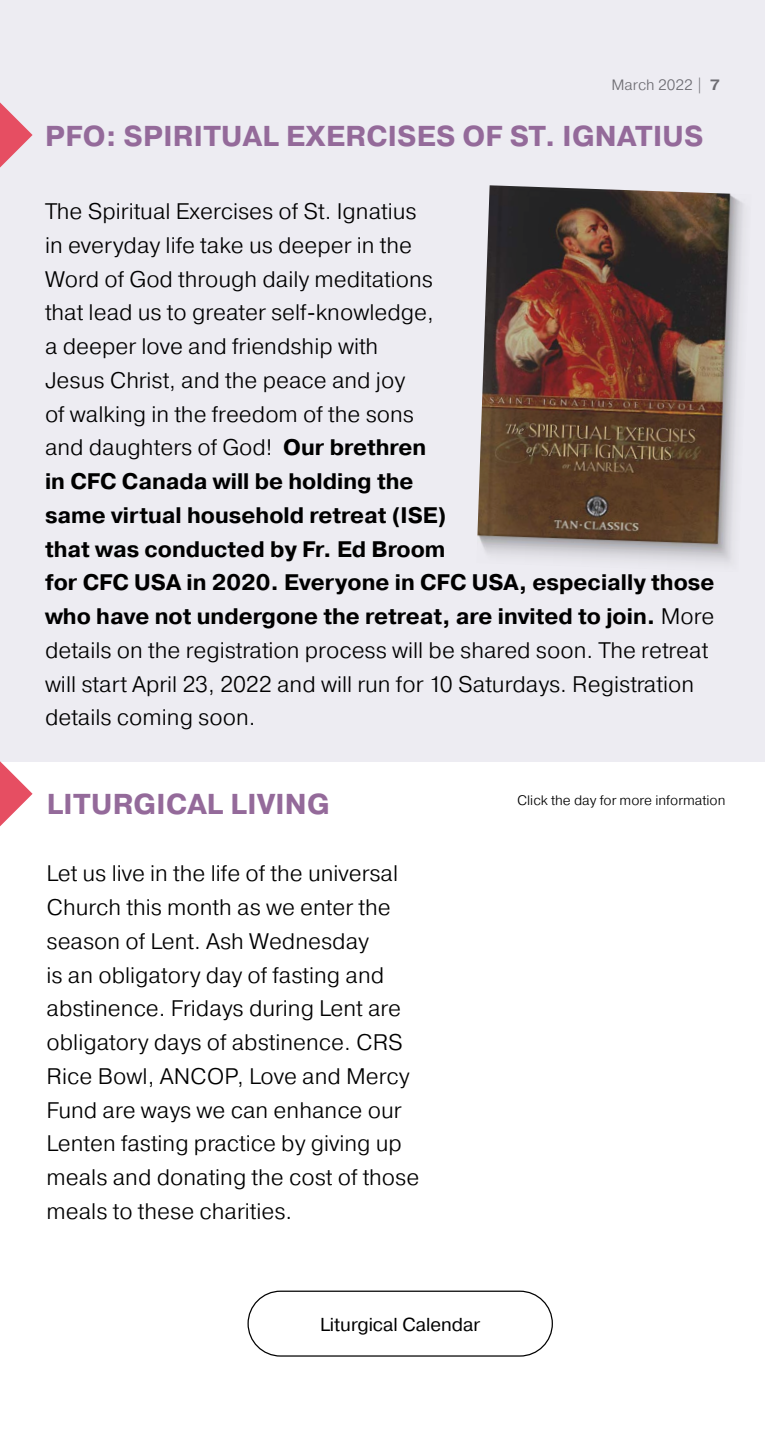
<style>
.page{position:relative;width:765px;height:1440px;background:#fff}
.page>*{position:absolute;margin:0;border:0;box-sizing:border-box;transform-origin:0 0}
.t1{font:700 28.75px "Pragmatica";letter-spacing:.01em;color:#946a9a}
.t2{font:300 22.5px/33.8px "Pragmatica";color:#000}
.t3{font:18.75px "Pragmatica";color:#000}
.t4{font:300 15px "Pragmatica";color:#000}
.t5{font:300 13.75px "Pragmatica";color:#000}
.s1{font-weight:700}
</style>
<div class="page">
<div style="left:0;top:0;width:765px;height:761px;background:#edecf2"></div>
<svg style="left:0;top:102px;width:33px;height:66px"></svg>
<svg style="left:0;top:761px;width:33px;height:65px"></svg>
<img style="left:477px;top:185px;width:267px;height:378px">
<div style="left:247px;top:1291px;width:306px;height:66px;border:1px solid #000;border-radius:32px"></div>
<p class="t4" style="left:611px;top:75px;width:110px">March 2022 | <span class="s1">7</span></p>
<p class="t1" style="left:45px;top:118px;width:660px">PFO: SPIRITUAL EXERCISES OF ST. IGNATIUS</p>
<p class="t2" style="left:45px;top:194px;width:671px">The Spiritual Exercises of St. Ignatius<br>in everyday life take us deeper in the<br>Word of God through daily meditations<br>that lead us to greater self-knowledge,<br>a deeper love and friendship with<br>Jesus Christ, and the peace and joy<br>of walking in the freedom of the sons<br>and daughters of God! <span class="s1">Our brethren<br>in CFC Canada will be holding the<br>same virtual household retreat (ISE)<br>that was conducted by Fr. Ed Broom<br>for CFC USA in 2020. Everyone in CFC USA, especially those who have not undergone the retreat, are invited to join.</span> More details on the registration process will be shared soon. The retreat will start April 23, 2022 and will run for 10 Saturdays. Registration details coming soon.</p>
<p class="t1" style="left:47px;top:785px;width:285px">LITURGICAL LIVING</p>
<p class="t2" style="left:47px;top:856px;width:374px">Let us live in the life of the universal Church this month as we enter the season of Lent. Ash Wednesday<br>is an obligatory day of fasting and abstinence. Fridays during Lent are obligatory days of abstinence. CRS Rice Bowl, ANCOP, Love and Mercy Fund are ways we can enhance our Lenten fasting practice by giving up meals and donating the cost of those meals to these charities.</p>
<p class="t5" style="left:517px;top:791px;width:210px">Click the day for more information</p>
<p class="t3" style="left:320px;top:1313px;width:162px">Liturgical Calendar</p>
</div>
